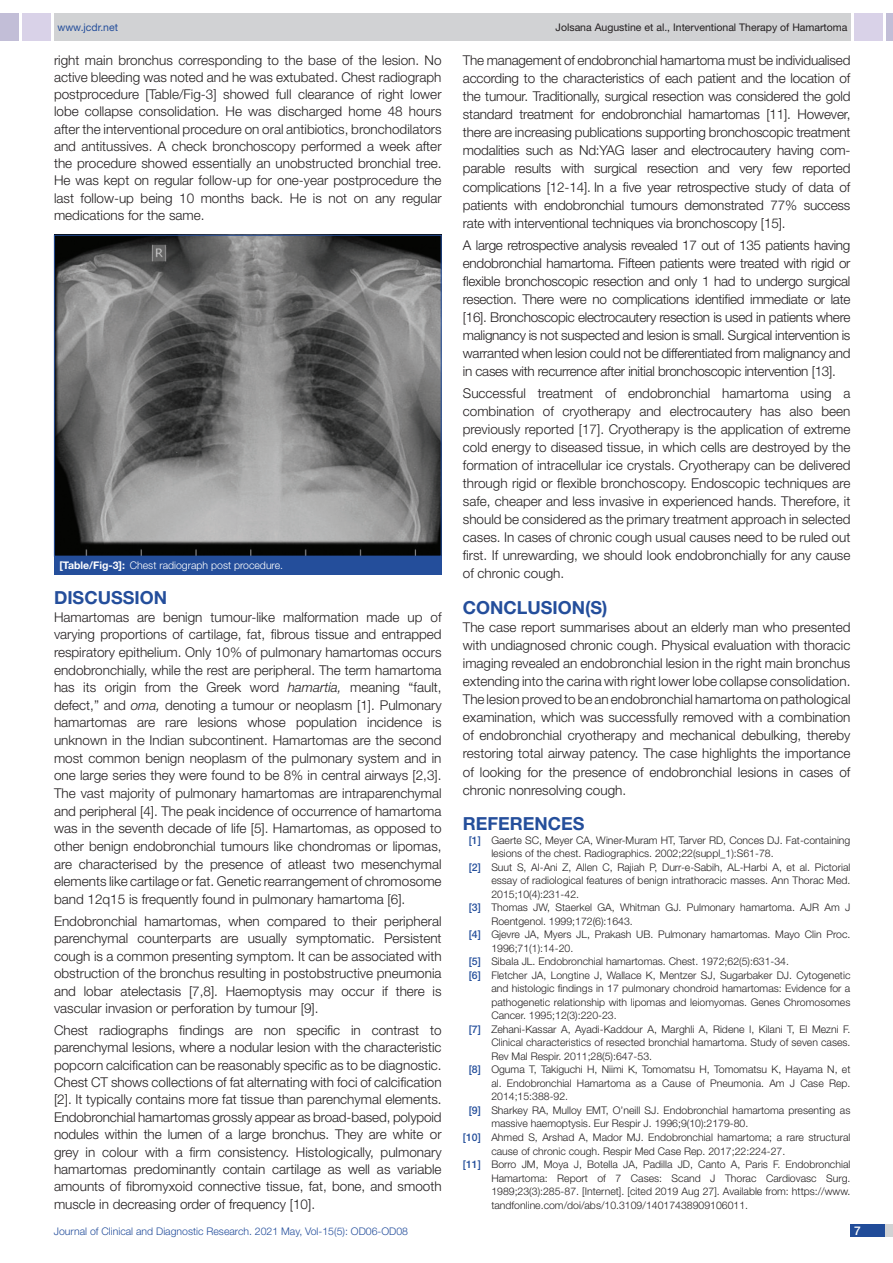
<style>
.page{position:relative;width:893px;height:1263px;background:#fff}
.page>*{position:absolute;margin:0;border:0;box-sizing:border-box;transform-origin:0 0}
.Heading{font:700 18px "Helvetica Neue";color:#244e9b}
.Body_text{font:300 13.5px/18px "Helvetica Neue";letter-spacing:-.015em;color:#231f20;text-align:justify}
.t1{font:500 12px "Helvetica Neue";color:#fff}
.t2{font:300 10.5px "Helvetica Neue";color:#231f20}
.t3{font:300 10.5px "Helvetica Neue";color:#244e9b}
.t4{font:10.5px "Helvetica Neue";color:#231f20}
.TABLE_FIG{font:300 10.5px "Helvetica Neue";color:#fff}
.t5{font:10.5px "Helvetica Neue";color:#244e9b}
.s1{font-weight:700}
.s2{font-style:italic}
.s3{font-weight:500;color:#244e9b}
</style>
<div class="page">
<div style="left:54px;top:13px;width:796px;height:28px;background:#d1d2d4"></div>
<div style="left:0;top:13px;width:19px;height:28px;background:#c2bed7"></div>
<div style="left:22px;top:13px;width:29px;height:28px;background:#d9d2e8"></div>
<div style="left:886px;top:13px;width:7px;height:28px;background:#c2bed7"></div>
<div style="left:854px;top:13px;width:29px;height:28px;background:#d9d2e8"></div>
<div style="left:850px;top:1224px;width:43px;height:13px;background:#d1d2d4"></div>
<div style="left:850px;top:1224px;width:35px;height:13px;background:#214c99"></div>
<img style="left:56px;top:237px;width:384px;height:317px">
<div style="left:54px;top:235px;width:388px;height:321px;border:1px solid #244e9b"></div>
<div style="left:54px;top:556px;width:388px;height:18px;background:#244e9b"></div>
<p class="t5" style="left:57px;top:21px;width:62px">www.jcdr.net</p>
<p class="t4" style="left:556px;top:21px;width:293px">Jolsana Augustine et al., Interventional Therapy of Hamartoma</p>
<p class="Body_text" style="left:54px;top:51px;width:389px;line-height:17.2px">right main bronchus corresponding to the base of the lesion. No active bleeding was noted and he was extubated. Chest radiograph postprocedure [Table/Fig-3] showed full clearance of right lower lobe collapse consolidation. He was discharged home 48 hours after the interventional procedure on oral antibiotics, bronchodilators and antitussives. A check bronchoscopy performed a week after the procedure showed essentially an unobstructed bronchial tree.<br>He was kept on regular follow-up for one-year postprocedure the last follow-up being 10 months back. He is not on any regular medications for the same.</p>
<p class="TABLE_FIG" style="left:59px;top:559px;width:225px"><span class="s1">[Table/Fig-3]:</span> Chest radiograph post procedure.</p>
<p class="Heading" style="left:54px;top:586px;width:115px">DISCUSSION</p>
<p class="Body_text" style="left:54px;top:608px;width:389px">Hamartomas are benign tumour-like malformation made up of varying proportions of cartilage, fat, fibrous tissue and entrapped respiratory epithelium. Only 10% of pulmonary hamartomas occurs endobronchially, while the rest are peripheral. The term hamartoma has its origin from the Greek word <span class="s2">hamartia,</span> meaning “fault, defect,” and <span class="s2">oma,</span> denoting a tumour or neoplasm [1]. Pulmonary hamartomas are rare lesions whose population incidence is unknown in the Indian subcontinent. Hamartomas are the second most common benign neoplasm of the pulmonary system and in one large series they were found to be 8% in central airways [2,3].<br>The vast majority of pulmonary hamartomas are intraparenchymal and peripheral [4]. The peak incidence of occurrence of hamartoma was in the seventh decade of life [5]. Hamartomas, as opposed to other benign endobronchial tumours like chondromas or lipomas, are characterised by the presence of atleast two mesenchymal elements like cartilage or fat. Genetic rearrangement of chromosome band 12q15 is frequently found in pulmonary hamartoma [6].</p>
<p class="Body_text" style="left:54px;top:912px;width:389px;line-height:17.4px">Endobronchial hamartomas, when compared to their peripheral parenchymal counterparts are usually symptomatic. Persistent cough is a common presenting symptom. It can be associated with obstruction of the bronchus resulting in postobstructive pneumonia and lobar atelectasis [7,8]. Haemoptysis may occur if there is vascular invasion or perforation by tumour [9].</p>
<p class="Body_text" style="left:54px;top:1021px;width:389px;line-height:17.4px">Chest radiographs findings are non specific in contrast to parenchymal lesions, where a nodular lesion with the characteristic popcorn calcification can be reasonably specific as to be diagnostic.<br>Chest CT shows collections of fat alternating with foci of calcification [2]. It typically contains more fat tissue than parenchymal elements.<br>Endobronchial hamartomas grossly appear as broad-based, polypoid nodules within the lumen of a large bronchus. They are white or grey in colour with a firm consistency. Histologically, pulmonary hamartomas predominantly contain cartilage as well as variable amounts of fibromyxoid connective tissue, fat, bone, and smooth muscle in decreasing order of frequency [10].</p>
<p class="Body_text" style="left:463px;top:50px;width:389px;text-align:left">The management of endobronchial hamartoma must be individualised according to the characteristics of each patient and the location of the tumour. Traditionally, surgical resection was considered the gold standard treatment for endobronchial hamartomas [11]. However, there are increasing publications supporting bronchoscopic treatment modalities such as Nd:YAG laser and electrocautery having com&shy;parable results with surgical resection and very few reported complications [12-14]. In a five year retrospective study of data of patients with endobronchial tumours demonstrated 77% success rate with interventional techniques via bronchoscopy [15].</p>
<p class="Body_text" style="left:463px;top:236px;width:389px">A large retrospective analysis revealed 17 out of 135 patients having endobronchial hamartoma. Fifteen patients were treated with rigid or flexible bronchoscopic resection and only 1 had to undergo surgical resection. There were no complications identified immediate or late [16]. Bronchoscopic electrocautery resection is used in patients where malignancy is not suspected and lesion is small. Surgical intervention is warranted when lesion could not be differentiated from malignancy and in cases with recurrence after initial bronchoscopic intervention [13].</p>
<p class="Body_text" style="left:463px;top:384px;width:389px">Successful treatment of endobronchial hamartoma using a combination of cryotherapy and electrocautery has also been previously reported [17]. Cryotherapy is the application of extreme cold energy to diseased tissue, in which cells are destroyed by the formation of intracellular ice crystals. Cryotherapy can be delivered through rigid or flexible bronchoscopy. Endoscopic techniques are safe, cheaper and less invasive in experienced hands. Therefore, it should be considered as the primary treatment approach in selected cases. In cases of chronic cough usual causes need to be ruled out first. If unrewarding, we should look endobronchially for any cause of chronic cough.</p>
<p class="Heading" style="left:463px;top:596px;width:146px">CONCLUSION(S)</p>
<p class="Body_text" style="left:463px;top:618px;width:389px">The case report summarises about an elderly man who presented with undiagnosed chronic cough. Physical evaluation with thoracic imaging revealed an endobronchial lesion in the right main bronchus extending into the carina with right lower lobe collapse consolidation.<br>The lesion proved to be an endobronchial hamartoma on pathological examination, which was successfully removed with a combination of endobronchial cryotherapy and mechanical debulking, thereby restoring total airway patency. The case highlights the importance of looking for the presence of endobronchial lesions in cases of chronic nonresolving cough.</p>
<p class="Heading" style="left:463px;top:813px;width:123px">REFERENCES</p>
<p class="t2" style="left:469px;top:834px;width:383px"><span class="s3">[1]</span> Gaerte SC, Meyer CA, Winer-Muram HT, Tarver RD, Conces DJ. Fat-containing</p>
<p class="t2" style="left:491px;top:847px;width:284px">lesions of the chest. Radiographics. 2002;22(suppl_1):S61-78.</p>
<p class="t2" style="left:469px;top:861px;width:383px"><span class="s3">[2]</span> Suut S, Al-Ani Z, Allen C, Rajiah P, Durr-e-Sabih, AL-Harbi A, et al. Pictorial</p>
<p class="t2" style="left:491px;top:874px;width:361px">essay of radiological features of benign intrathoracic masses. Ann Thorac Med.</p>
<p class="t2" style="left:491px;top:888px;width:89px">2015;10(4):231-42.</p>
<p class="t2" style="left:469px;top:901px;width:383px"><span class="s3">[3]</span> Thomas JW, Staerkel GA, Whitman GJ. Pulmonary hamartoma. AJR Am J</p>
<p class="t2" style="left:491px;top:915px;width:143px">Roentgenol. 1999;172(6):1643.</p>
<p class="t2" style="left:469px;top:928px;width:383px"><span class="s3">[4]</span> Gjevre JA, Myers JL, Prakash UB. Pulmonary hamartomas. Mayo Clin Proc.</p>
<p class="t2" style="left:491px;top:942px;width:83px">1996;71(1):14-20.</p>
<p class="t2" style="left:469px;top:955px;width:322px"><span class="s3">[5]</span> Sibala JL. Endobronchial hamartomas. Chest. 1972;62(5):631-34.</p>
<p class="t2" style="left:469px;top:969px;width:383px"><span class="s3">[6]</span> Fletcher JA, Longtine J, Wallace K, Mentzer SJ, Sugarbaker DJ. Cytogenetic</p>
<p class="t2" style="left:491px;top:982px;width:361px">and histologic findings in 17 pulmonary chondroid hamartomas: Evidence for a</p>
<p class="t2" style="left:491px;top:996px;width:361px">pathogenetic relationship with lipomas and leiomyomas. Genes Chromosomes</p>
<p class="t2" style="left:491px;top:1009px;width:127px">Cancer. 1995;12(3):220-23.</p>
<p class="t2" style="left:469px;top:1023px;width:383px"><span class="s3">[7]</span> Zehani-Kassar A, Ayadi-Kaddour A, Marghli A, Ridene I, Kilani T, El Mezni F.</p>
<p class="t2" style="left:491px;top:1036px;width:361px">Clinical characteristics of resected bronchial hamartoma. Study of seven cases.</p>
<p class="t2" style="left:491px;top:1050px;width:162px">Rev Mal Respir. 2011;28(5):647-53.</p>
<p class="t2" style="left:469px;top:1063px;width:383px"><span class="s3">[8]</span> Oguma T, Takiguchi H, Niimi K, Tomomatsu H, Tomomatsu K, Hayama N, et</p>
<p class="t2" style="left:491px;top:1077px;width:361px">al. Endobronchial Hamartoma as a Cause of Pneumonia. Am J Case Rep.</p>
<p class="t2" style="left:491px;top:1090px;width:78px">2014;15:388-92.</p>
<p class="t2" style="left:469px;top:1104px;width:383px"><span class="s3">[9]</span> Sharkey RA, Mulloy EMT, O’neill SJ. Endobronchial hamartoma presenting as</p>
<p class="t2" style="left:491px;top:1117px;width:258px">massive haemoptysis. Eur Respir J. 1996;9(10):2179-80.</p>
<p class="t2" style="left:463px;top:1131px;width:389px"><span class="s3">[10]</span> Ahmed S, Arshad A, Mador MJ. Endobronchial hamartoma; a rare structural</p>
<p class="t2" style="left:491px;top:1144px;width:295px">cause of chronic cough. Respir Med Case Rep. 2017;22:224-27.</p>
<p class="t2" style="left:463px;top:1158px;width:389px"><span class="s3">[11]</span> Borro JM, Moya J, Botella JA, Padilla JD, Canto A, Paris F. Endobronchial</p>
<p class="t2" style="left:491px;top:1171px;width:361px">Hamartoma: Report of 7 Cases: Scand J Thorac Cardiovasc Surg.</p>
<p class="t2" style="left:491px;top:1185px;width:361px">1989;23(3):285-87. [Internet]. [cited 2019 Aug 27]. Available from: https://www.</p>
<p class="t2" style="left:491px;top:1199px;width:258px">tandfonline.com/doi/abs/10.3109/14017438909106011.</p>
<p class="t3" style="left:54px;top:1225px;width:356px">Journal of Clinical and Diagnostic Research. 2021 May, Vol-15(5): OD06-OD08</p>
<p class="t1" style="left:854px;top:1223px;width:8px">7</p>
</div>
